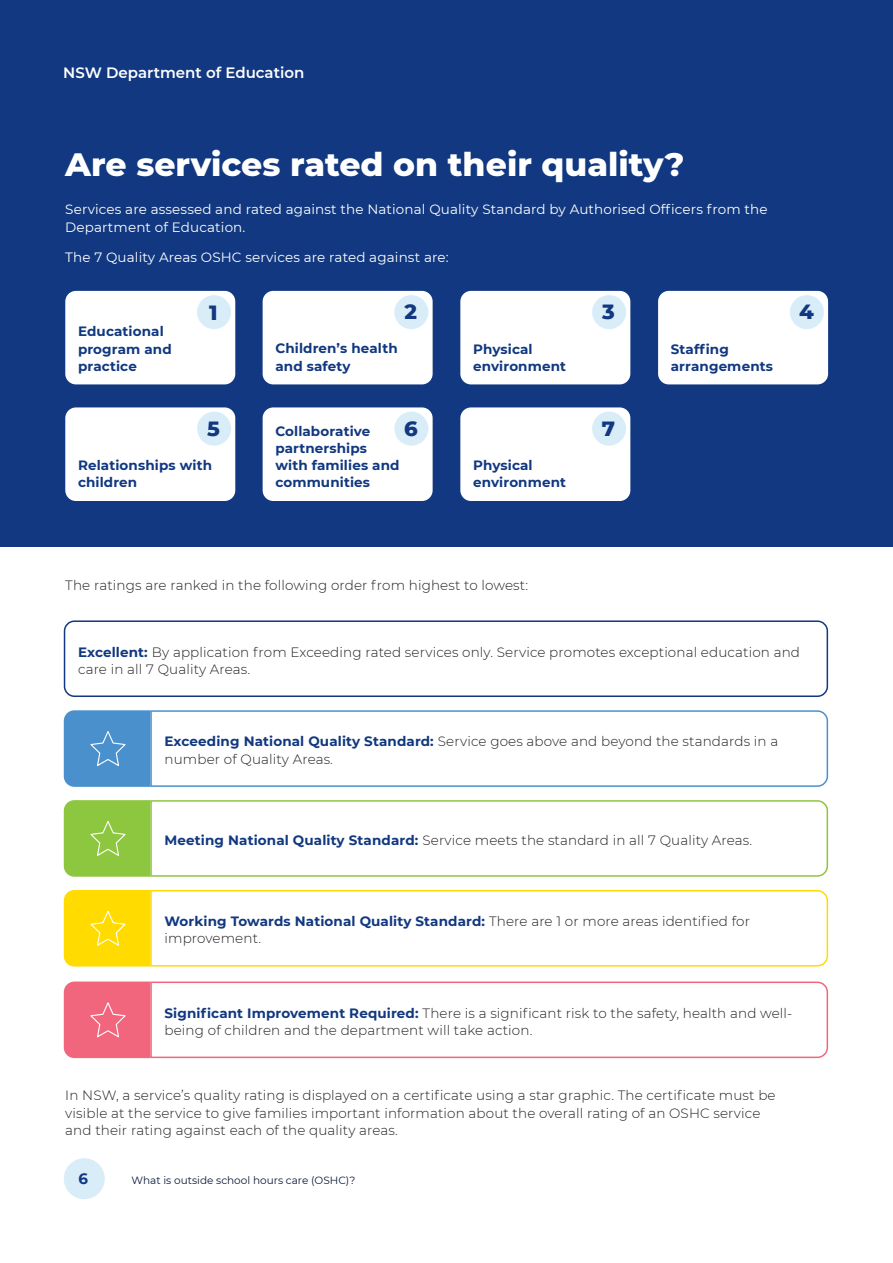
<style>
.page{position:relative;width:893px;height:1263px;background:#fff}
.page>*{position:absolute;margin:0;border:0;box-sizing:border-box;transform-origin:0 0}
.SSG2022_-_Heading_1{font:800 33px "Montserrat";color:#fff}
.SSG2022_-_Body_2{font:800 21px "Montserrat";color:#113880}
.t1{font:600 15px "Montserrat";color:#fff}
.t2{font:700 15px "Montserrat";color:#113880}
.SSG2022_-_Body_2-2{font:300 13.5px/17.2px "Montserrat";letter-spacing:.01em;color:#231f20}
.SSG2022_-_Body_2-3{font:700 13.5px/17.2px "Montserrat";letter-spacing:.01em;color:#113880}
.SSG2022_-_Body_2-4{font:13.5px/17.2px "Montserrat";letter-spacing:.01em;color:#fff}
.t3{font:10.5px "Montserrat";color:#0c1c3b}
.s1{font-weight:700;color:#113880}
</style>
<div class="page">
<div style="left:0;top:0;width:893px;height:546px;background:#113880"></div>
<div style="left:65px;top:291px;width:170px;height:93px;background:#fff;border-radius:11px"></div>
<div style="left:64px;top:620px;width:764px;height:77px;border:2px solid #113880;border-radius:10px"></div>
<svg style="left:150px;top:710px;width:679px;height:77px"></svg>
<svg style="left:150px;top:800px;width:679px;height:77px"></svg>
<svg style="left:150px;top:890px;width:679px;height:77px"></svg>
<svg style="left:150px;top:981px;width:679px;height:78px"></svg>
<div style="left:65px;top:407px;width:170px;height:94px;background:#fff;border-radius:11px"></div>
<div style="left:263px;top:291px;width:170px;height:93px;background:#fff;border-radius:11px"></div>
<div style="left:263px;top:407px;width:170px;height:94px;background:#fff;border-radius:11px"></div>
<div style="left:460px;top:291px;width:170px;height:93px;background:#fff;border-radius:11px"></div>
<div style="left:460px;top:407px;width:170px;height:94px;background:#fff;border-radius:11px"></div>
<div style="left:658px;top:291px;width:170px;height:93px;background:#fff;border-radius:11px"></div>
<div style="left:197px;top:295px;width:34px;height:34px;background:#d9edf9;border-radius:50%"></div>
<div style="left:197px;top:412px;width:34px;height:34px;background:#d9edf9;border-radius:50%"></div>
<div style="left:394px;top:295px;width:34px;height:34px;background:#d9edf9;border-radius:50%"></div>
<div style="left:394px;top:412px;width:34px;height:34px;background:#d9edf9;border-radius:50%"></div>
<div style="left:592px;top:295px;width:34px;height:34px;background:#d9edf9;border-radius:50%"></div>
<div style="left:592px;top:412px;width:34px;height:34px;background:#d9edf9;border-radius:50%"></div>
<div style="left:790px;top:295px;width:34px;height:34px;background:#d9edf9;border-radius:50%"></div>
<div style="left:64px;top:710px;width:86px;height:77px;background:#4990cd"></div>
<div style="left:64px;top:800px;width:86px;height:77px;background:#8dc63f"></div>
<div style="left:64px;top:890px;width:86px;height:76px;background:#ffdb00"></div>
<div style="left:64px;top:981px;width:86px;height:77px;background:#f1667c"></div>
<div style="left:64px;top:1158px;width:41px;height:41px;background:#d9edf9;border-radius:50%"></div>
<p class="t1" style="left:63px;top:62px;width:243px">NSW Department of Education</p>
<h1 class="SSG2022_-_Heading_1" style="left:65px;top:140px;width:621px">Are services rated on their quality?</h1>
<p class="SSG2022_-_Body_2-4" style="left:65px;top:200px;width:704px">Services are assessed and rated against the National Quality Standard by Authorised Officers from the<br>Department of Education.</p>
<p class="SSG2022_-_Body_2-4" style="left:65px;top:248px;width:385px">The 7 Quality Areas OSHC services are rated against are:</p>
<p class="SSG2022_-_Body_2" style="left:209px;top:297px;width:10px">1</p>
<p class="SSG2022_-_Body_2" style="left:405px;top:296px;width:14px">2</p>
<p class="SSG2022_-_Body_2" style="left:602px;top:296px;width:14px">3</p>
<p class="SSG2022_-_Body_2-3" style="left:78px;top:322px;width:95px">Educational program and practice</p>
<p class="SSG2022_-_Body_2-3" style="left:275px;top:339px;width:124px">Children’s health and safety</p>
<p class="SSG2022_-_Body_2-3" style="left:473px;top:340px;width:95px">Physical environment</p>
<p class="SSG2022_-_Body_2-3" style="left:671px;top:340px;width:104px">Staffing arrangements</p>
<p class="SSG2022_-_Body_2" style="left:207px;top:413px;width:14px">5</p>
<p class="SSG2022_-_Body_2-3" style="left:78px;top:456px;width:136px">Relationships with children</p>
<p class="SSG2022_-_Body_2" style="left:404px;top:413px;width:15px">6</p>
<p class="SSG2022_-_Body_2-3" style="left:275px;top:422px;width:126px">Collaborative partnerships with families and communities</p>
<p class="SSG2022_-_Body_2-3" style="left:473px;top:456px;width:95px">Physical environment</p>
<p class="SSG2022_-_Body_2" style="left:602px;top:413px;width:15px">7</p>
<p class="SSG2022_-_Body_2" style="left:799px;top:296px;width:16px">4</p>
<p class="SSG2022_-_Body_2-2" style="left:65px;top:577px;width:464px">The ratings are ranked in the following order from highest to lowest:</p>
<p class="SSG2022_-_Body_2-2" style="left:78px;top:643px;width:723px"><span class="s1">Excellent:</span> By application from Exceeding rated services only. Service promotes exceptional education and care in all 7 Quality Areas.</p>
<p class="SSG2022_-_Body_2-2" style="left:165px;top:733px;width:615px"><span class="s1">Exceeding National Quality Standard:</span> Service goes above and beyond the standards in a number of Quality Areas.</p>
<p class="SSG2022_-_Body_2-2" style="left:165px;top:831px;width:589px"><span class="s1">Meeting National Quality Standard:</span> Service meets the standard in all 7 Quality Areas.</p>
<p class="SSG2022_-_Body_2-2" style="left:165px;top:912px;width:587px"><span class="s1">Working Towards National Quality Standard:</span> There are 1 or more areas identified for improvement.</p>
<p class="SSG2022_-_Body_2-2" style="left:165px;top:1004px;width:629px"><span class="s1">Significant Improvement Required:</span> There is a significant risk to the safety, health and well&shy;being of children and the department will take action.</p>
<p class="SSG2022_-_Body_2-2" style="left:65px;top:1086px;width:712px">In NSW, a service’s quality rating is displayed on a certificate using a star graphic. The certificate must be visible at the service to give families important information about the overall rating of an OSHC service and their rating against each of the quality areas.</p>
<p class="t2" style="left:79px;top:1168px;width:11px">6</p>
<p class="t3" style="left:131px;top:1173px;width:225px">What is outside school hours care (OSHC)?</p>
</div>
